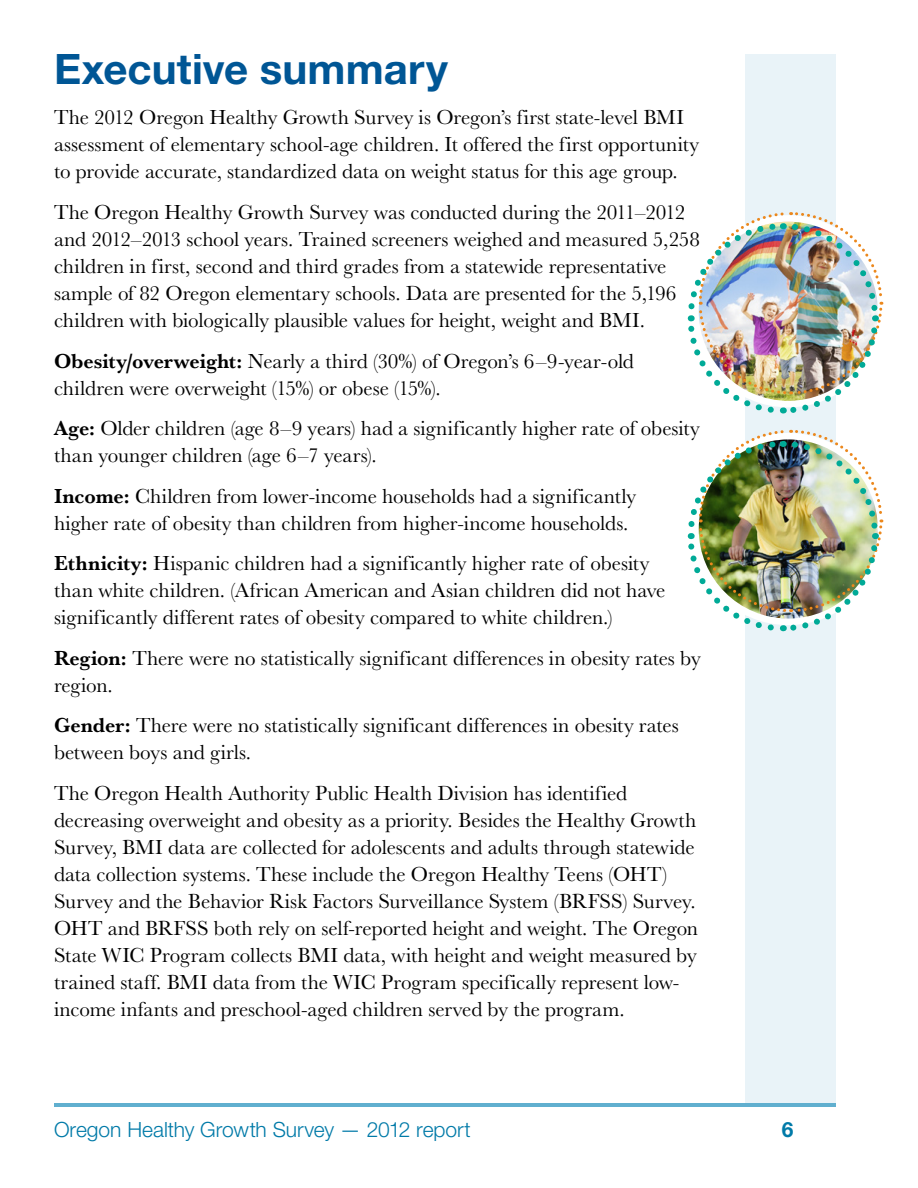
<style>
.page{position:relative;width:918px;height:1188px;background:#fff}
.page>*{position:absolute;margin:0;border:0;box-sizing:border-box;transform-origin:0 0}
.t1{font:700 42px "Helvetica Neue LT Std";color:#005695}
.t2{font:21px/27px "Baskerville URW";letter-spacing:-.005em;color:#000}
.t3{font:300 21px "Helvetica Neue LT Std";color:#007aa8}
.t4{font:700 21px "Helvetica Neue LT Std";color:#007aa8}
.s1{font-weight:700}
</style>
<div class="page">
<div style="left:745px;top:54px;width:91px;height:1053px;background:#e9f3f8"></div>
<hr style="left:54px;top:1103px;width:782px;height:4px;background:#60afcf">
<img style="left:687px;top:212px;width:197px;height:202px">
<img style="left:687px;top:429px;width:197px;height:203px">
<h1 class="t1" style="left:54px;top:43px;width:395px">Executive summary</h1>
<p class="t2" style="left:54px;top:104px;width:647px">The 2012 Oregon Healthy Growth Survey is Oregon’s first state-level BMI assessment of elementary school-age children. It offered the first opportunity to provide accurate, standardized data on weight status for this age group.</p>
<p class="t2" style="left:54px;top:199px;width:647px">The Oregon Healthy Growth Survey was conducted during the 2011–2012 and 2012–2013 school years. Trained screeners weighed and measured 5,258 children in first, second and third grades from a statewide representative sample of 82 Oregon elementary schools. Data are presented for the 5,196 children with biologically plausible values for height, weight and BMI.</p>
<p class="t2" style="left:54px;top:347px;width:582px"><span class="s1">Obesity/overweight:</span> Nearly a third (30%) of Oregon’s 6–9-year-old children were overweight (15%) or obese (15%).</p>
<p class="t2" style="left:54px;top:415px;width:647px"><span class="s1">Age:</span> Older children (age 8–9 years) had a significantly higher rate of obesity than younger children (age 6–7 years).</p>
<p class="t2" style="left:54px;top:482px;width:584px"><span class="s1">Income:</span> Children from lower-income households had a significantly higher rate of obesity than children from higher-income households.</p>
<p class="t2" style="left:54px;top:550px;width:613px"><span class="s1">Ethnicity:</span> Hispanic children had a significantly higher rate of obesity than white children. (African American and Asian children did not have significantly different rates of obesity compared to white children.)</p>
<p class="t2" style="left:54px;top:644px;width:648px"><span class="s1">Region:</span> There were no statistically significant differences in obesity rates by region.</p>
<p class="t2" style="left:54px;top:712px;width:626px"><span class="s1">Gender:</span> There were no statistically significant differences in obesity rates between boys and girls.</p>
<p class="t2" style="left:54px;top:780px;width:646px">The Oregon Health Authority Public Health Division has identified decreasing overweight and obesity as a priority. Besides the Healthy Growth Survey, BMI data are collected for adolescents and adults through statewide data collection systems. These include the Oregon Healthy Teens (OHT)<br>Survey and the Behavior Risk Factors Surveillance System (BRFSS) Survey.<br>OHT and BRFSS both rely on self-reported height and weight. The Oregon State WIC Program collects BMI data, with height and weight measured by trained staff. BMI data from the WIC Program specifically represent low&shy;income infants and preschool-aged children served by the program.</p>
<p class="t3" style="left:54px;top:1116px;width:418px">Oregon Healthy Growth Survey — 2012 report</p>
<p class="t4" style="left:782px;top:1116px;width:13px">6</p>
</div>
